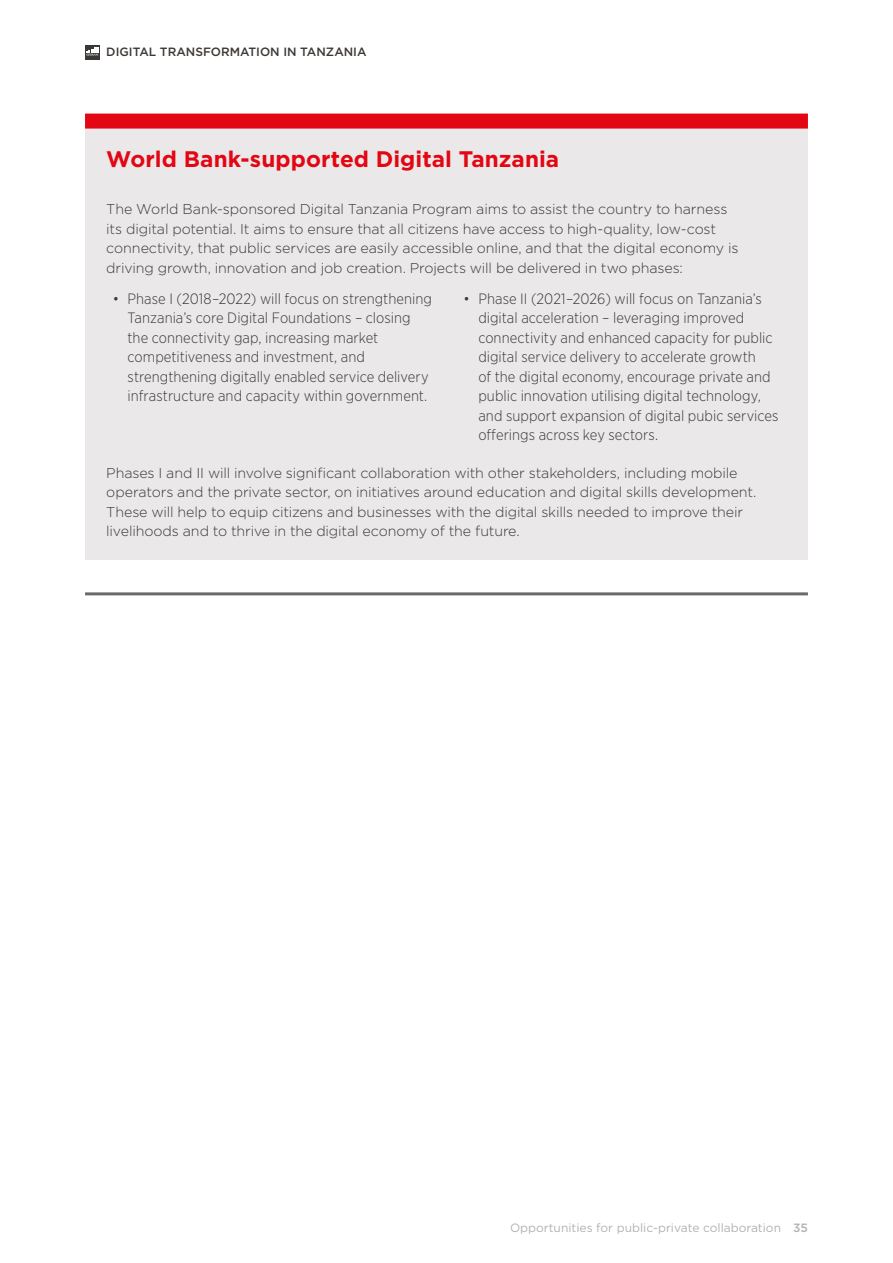
<style>
.page{position:relative;width:893px;height:1263px;background:#fff}
.page>*{position:absolute;margin:0;border:0;box-sizing:border-box;transform-origin:0 0}
.t1{font:700 22.5px "Gotham";letter-spacing:.005em;color:#e30613}
.t2{font:300 15px/19.5px "Gotham Narrow";letter-spacing:.005em;color:#3c3835}
.t3{font:300 14.25px/19.5px "Gotham";letter-spacing:-.01em;color:#3c3835}
.t4{font:12px "Gotham";color:#b3b2b2}
.t5{font:500 12px "Gotham";color:#3c3835}
.s1{font-weight:500}
</style>
<div class="page">
<svg style="left:85px;top:45px;width:15px;height:15px"></svg>
<svg style="left:86px;top:48px;width:13px;height:8px"></svg>
<hr style="left:85px;top:592px;width:723px;height:3px;background:#6c6a68">
<div style="left:85px;top:128px;width:723px;height:432px;background:#eae8e9"></div>
<div style="left:85px;top:114px;width:723px;height:15px;background:#e30613"></div>
<p class="t5" style="left:106px;top:44px;width:262px">DIGITAL TRANSFORMATION IN TANZANIA</p>
<h1 class="t1" style="left:106px;top:144px;width:454px">World Bank-supported Digital Tanzania</h1>
<p class="t3" style="left:106px;top:199px;width:634px">The World Bank-sponsored Digital Tanzania Program aims to assist the country to harness its digital potential. It aims to ensure that all citizens have access to high-quality, low-cost connectivity, that public services are easily accessible online, and that the digital economy is driving growth, innovation and job creation. Projects will be delivered in two phases:</p>
<p class="t2" style="left:128px;top:288px;width:306px;text-indent:-15px">• Phase I (2018–2022) will focus on strengthening Tanzania’s core Digital Foundations – closing the connectivity gap, increasing market competitiveness and investment, and strengthening digitally enabled service delivery infrastructure and capacity within government.</p>
<p class="t2" style="left:478px;top:288px;width:302px;text-indent:-15px">• Phase II (2021–2026) will focus on Tanzania’s digital acceleration – leveraging improved connectivity and enhanced capacity for public digital service delivery to accelerate growth<br>of the digital economy, encourage private and public innovation utilising digital technology, and support expansion of digital pubic services offerings across key sectors.</p>
<p class="t3" style="left:106px;top:463px;width:651px">Phases I and II will involve significant collaboration with other stakeholders, including mobile operators and the private sector, on initiatives around education and digital skills development.<br>These will help to equip citizens and businesses with the digital skills needed to improve their livelihoods and to thrive in the digital economy of the future.</p>
<p class="t4" style="left:510px;top:1220px;width:299px">Opportunities for public-private collaboration <span class="s1">35</span></p>
</div>
